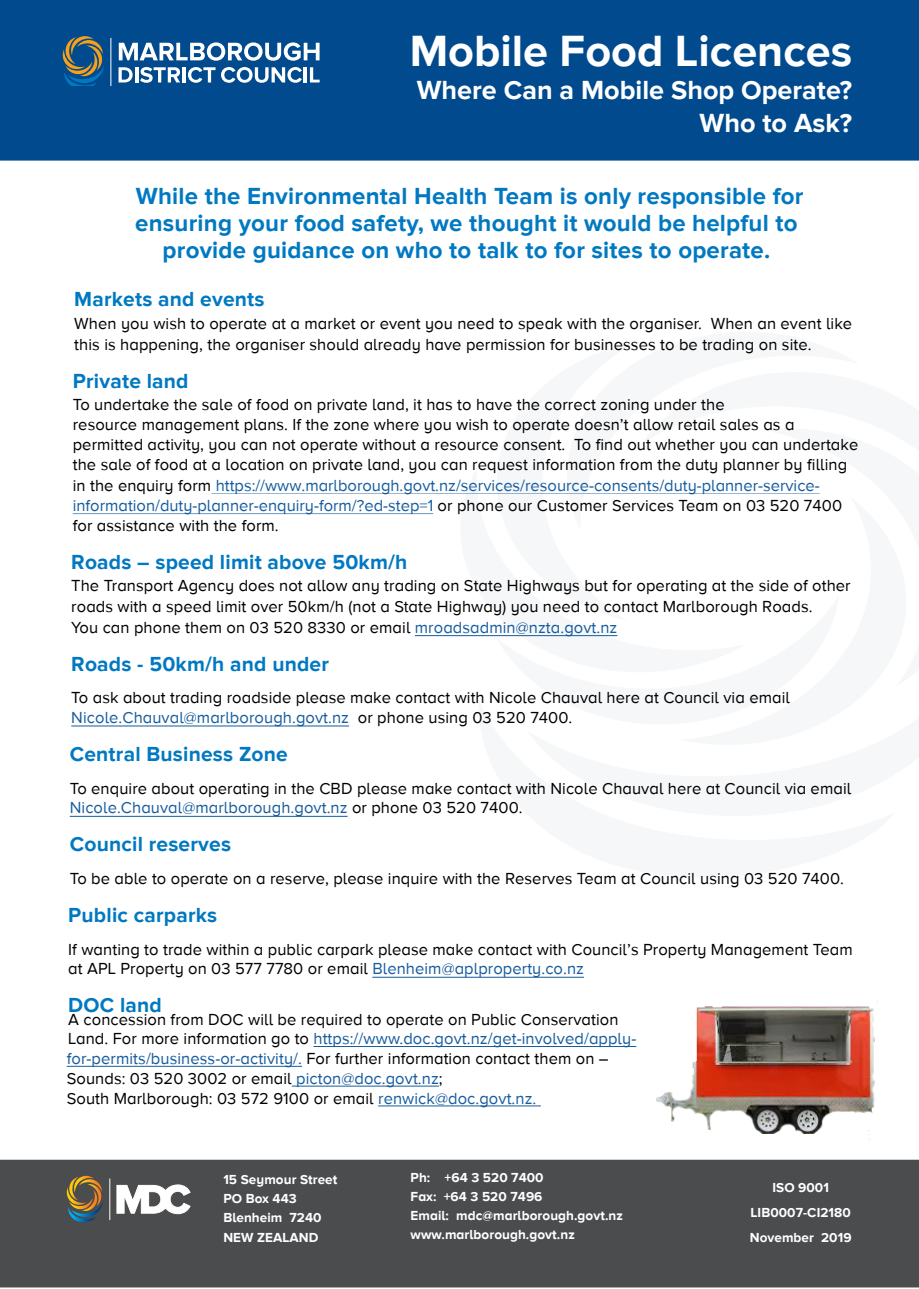
<style>
.page{position:relative;width:919px;height:1289px;background:#fff}
.page>*{position:absolute;margin:0;border:0;box-sizing:border-box;transform-origin:0 0}
.H1_Title{font:700 45px "Proxima Nova";color:#fff}
.H1_Title-2{font:700 27px/33px "Proxima Nova";color:#fff;text-align:right}
.t1{font:700 24px/27px "Proxima Nova";letter-spacing:.01em;color:#0079c2;text-align:center}
.t2{font:700 21px "Proxima Nova";letter-spacing:.01em;color:#0079c2}
.t3{font:16.5px/19.8px "Proxima Nova A";letter-spacing:.005em;color:#000}
.t4{font:700 13.5px "Proxima Nova A";letter-spacing:.005em;color:#fff}
.t5{font:700 13.5px/24.8px "Proxima Nova";letter-spacing:.005em;color:#fff;text-align:center}
.s1{color:#175d9e}
.s2{font-family:"Proxima Nova"}
</style>
<div class="page">
<div style="left:0;top:1159px;width:918px;height:129px;background:#4b4c4d"></div>
<div style="left:0;top:0;width:918px;height:161px;background:#004a8d"></div>
<hr style="left:313px;top:1046px;width:323px;height:1px;background:#175d9e">
<hr style="left:67px;top:1066px;width:235px;height:1px;background:#175d9e">
<hr style="left:292px;top:1085px;width:147px;height:1px;background:#175d9e">
<hr style="left:378px;top:1105px;width:163px;height:1px;background:#175d9e">
<svg style="left:119px;top:42px;width:200px;height:19px"></svg>
<svg style="left:118px;top:67px;width:15px;height:15px"></svg>
<hr style="left:135px;top:67px;width:3px;height:15px;background:#fff">
<svg style="left:140px;top:67px;width:40px;height:16px"></svg>
<hr style="left:182px;top:67px;width:4px;height:15px;background:#fff">
<svg style="left:188px;top:67px;width:27px;height:16px"></svg>
<svg style="left:221px;top:67px;width:81px;height:16px"></svg>
<hr style="left:304px;top:67px;width:3px;height:15px;background:#fff">
<svg style="left:310px;top:67px;width:9px;height:15px"></svg>
<hr style="left:111px;top:38px;width:1px;height:48px;background:#fff">
<svg style="left:63px;top:36px;width:41px;height:50px;background:#416573"></svg>
<img style="left:656px;top:1001px;width:227px;height:134px">
<svg style="left:67px;top:1175px;width:36px;height:47px;background:#6e674a"></svg>
<svg style="left:116px;top:1184px;width:74px;height:30px"></svg>
<hr style="left:109px;top:1178px;width:1px;height:41px;background:#fff">
<hr style="left:211px;top:493px;width:608px;height:1px;background:#175d9e">
<hr style="left:73px;top:513px;width:360px;height:1px;background:#175d9e">
<hr style="left:415px;top:635px;width:202px;height:1px;background:#175d9e">
<hr style="left:71px;top:725px;width:278px;height:1px;background:#175d9e">
<hr style="left:70px;top:816px;width:277px;height:1px;background:#175d9e">
<hr style="left:372px;top:977px;width:212px;height:1px;background:#175d9e">
<p class="H1_Title" style="left:409px;top:25px;width:444px">Mobile Food Licences</p>
<p class="H1_Title-2" style="left:417px;top:74px;width:437px">Where Can a Mobile Shop Operate?<br>Who to Ask?</p>
<h2 class="t1" style="left:135px;top:183px;width:669px">While the Environmental Health Team is only responsible for ensuring your food safety, we thought it would be helpful to provide guidance on who to talk to for sites to operate.</h2>
<h2 class="t2" style="left:74px;top:287px;width:192px">Markets and events</h2>
<h2 class="t3" style="left:74px;top:312px;width:779px;line-height:21px">When you wish to operate at a market or event you need to speak with the organiser. When an event like this is happening, the organiser should already have permission for businesses to be trading on site.</h2>
<h2 class="t2" style="left:73px;top:368px;width:117px">Private land</h2>
<h2 class="t3" style="left:73px;top:394px;width:787px;line-height:20.2px">To undertake the sale of food on private land, it has to have the correct zoning under the<br>resource management plans. If the zone where you wish to operate doesn’t allow retail sales as a permitted activity, you can not operate without a resource consent. To find out whether you can undertake the sale of food at a location on private land, you can request information from the duty planner by filling in the enquiry form <span class="s1">https://www.marlborough.govt.nz/services/resource-consents/duty-planner-service&shy;information/duty-planner-enquiry-form/?ed-step=1</span> or phone our Customer Services Team on 03 520 7400 for assistance with the form.</h2>
<h2 class="t2" style="left:71px;top:550px;width:337px">Roads – speed limit above 50km/h</h2>
<h2 class="t3" style="left:71px;top:575px;width:780px;line-height:20.5px">The Transport Agency does not allow any trading on State Highways but for operating at the side of other roads with a speed limit over 50km/h (not a <span class="s2">St</span>ate Highway) you need to contact Marlborough Roads.<br>You can phone them on 03 520 8330 or email <span class="s1">mroadsadmin@nzta.govt.nz</span></h2>
<h2 class="t2" style="left:71px;top:651px;width:259px">Roads - 50km/h and under</h2>
<h2 class="t3" style="left:71px;top:687px;width:720px">To ask about trading roadside please make contact with Nicole Chauval here at Council via email<br><span class="s1">Nicole.Chauval@marlborough.govt.nz</span> or phone using 03 520 7400.</h2>
<h2 class="t2" style="left:70px;top:742px;width:219px">Central Business Zone</h2>
<h2 class="t3" style="left:70px;top:778px;width:782px">To enquire about operating in the CBD please make contact with Nicole Chauval here at Council via email<br><span class="s1">Nicole.Chauval@marlborough.govt.nz</span> or phone 03 520 7400.</h2>
<h2 class="t2" style="left:70px;top:832px;width:163px">Council reserves</h2>
<h2 class="t3" style="left:70px;top:868px;width:775px">To be able to operate on a reserve, please inquire with the Reserves Team at Council using 03 520 7400.</h2>
<h2 class="t2" style="left:68px;top:902px;width:150px">Public carparks</h2>
<h2 class="t3" style="left:68px;top:938px;width:786px">If wanting to trade within a public carpark please make contact with Council’s Property Management Team at APL Property on 03 577 7780 or email <span class="s1">Blenheim@aplproperty.co.nz</span></h2>
<h2 class="t2" style="left:68px;top:993px;width:95px">DOC land</h2>
<p class="t3" style="left:67px;top:1009px;width:571px">A concession from DOC will be required to operate on Public Conservation Land. For more information go to <span class="s1">https://www.doc.govt.nz/get-involved/apply&shy;for-permits/business-or-activity/.</span> For further information contact them on – Sounds: 03 520 3002 or email <span class="s1">picton@doc.govt.nz</span>;<br>South Marlborough: 03 572 9100 or email <span class="s1">renwick@doc.govt.nz.</span></p>
<p class="t4" style="left:223px;top:1171px;width:115px">15 Seymour Street</p>
<p class="t4" style="left:223px;top:1190px;width:75px">PO Box 443</p>
<p class="t4" style="left:223px;top:1209px;width:100px">Blenheim 7240</p>
<p class="t4" style="left:223px;top:1229px;width:97px">NEW ZEALAND</p>
<p class="t4" style="left:410px;top:1169px;width:135px">Ph: +64 3 520 7400</p>
<p class="t4" style="left:410px;top:1188px;width:133px">Fax: +64 3 520 7496</p>
<p class="t4" style="left:410px;top:1207px;width:214px">Email: mdc@marlborough.govt.nz</p>
<p class="t4" style="left:410px;top:1227px;width:166px">www.marlborough.govt.nz</p>
<p class="t5" style="left:749px;top:1175px;width:103px">ISO 9001<br>LIB0007-CI2180<br>November 2019</p>
</div>
